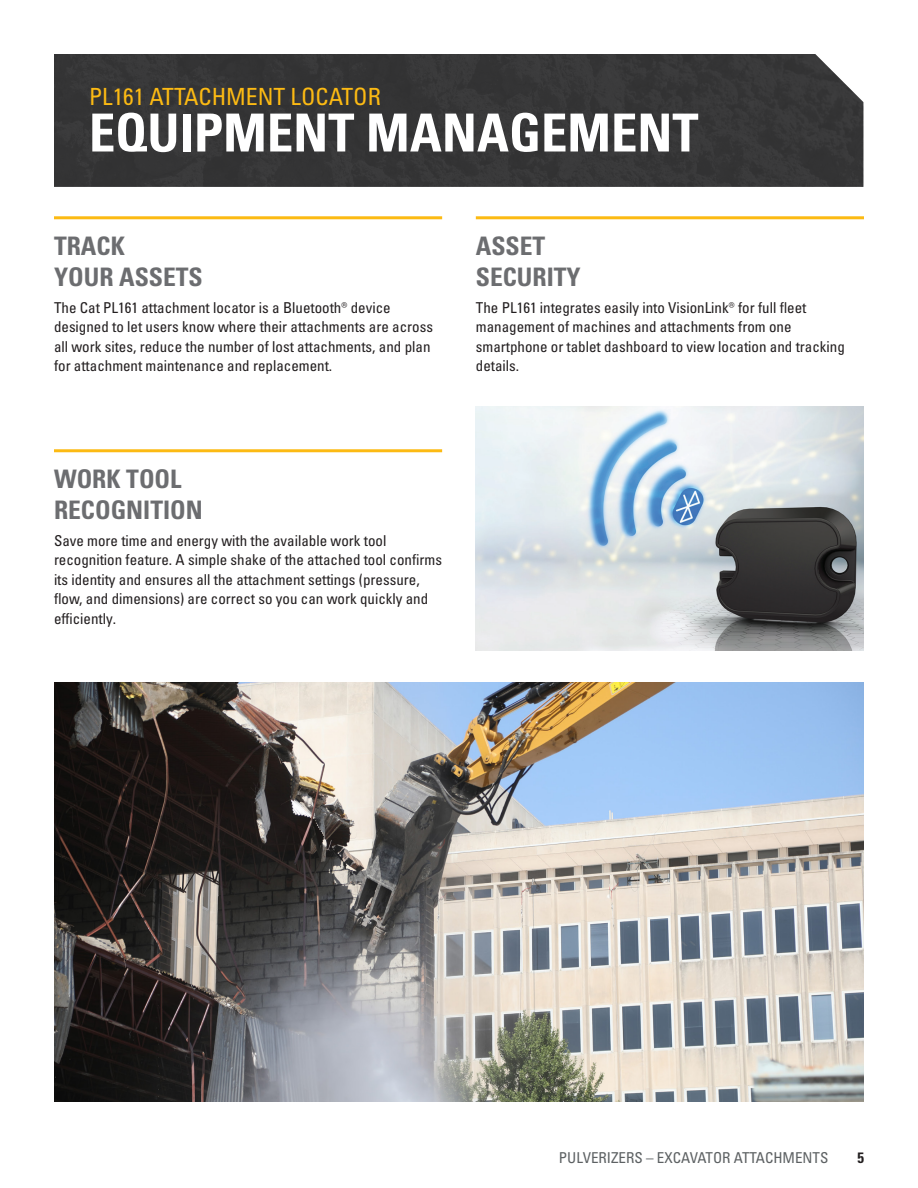
<style>
.page{position:relative;width:918px;height:1188px;background:#fff}
.page>*{position:absolute;margin:0;border:0;box-sizing:border-box;transform-origin:0 0}
.Headline_large_white{font:52.5px "Univers LTCYR 67 Bold Cond";color:#fff}
.Benefit_subhead_gray{font:25.5px "Univers LTCYR 67 Bold Cond";color:#6c6d70}
.Subhead_small_yellow{font:condensed 23.7px "Univers LTCYR 57";color:#fcba13}
.Body_copy{font:condensed 15px/19.5px "Univers LTCYR 57";color:#231f20}
.t1{font:condensed 15px "Univers LTCYR 57";color:#5d6163}
.t2{font:15px "Univers LTCYR 67 Bold Cond";color:#231f20}
</style>
<div class="page">
<div style="left:54px;top:54px;width:809px;height:133px;background:#353536"></div>
<hr style="left:54px;top:216px;width:388px;height:3px;background:#fcba13">
<hr style="left:476px;top:216px;width:388px;height:3px;background:#fcba13">
<hr style="left:54px;top:449px;width:388px;height:3px;background:#fcba13">
<img style="left:54px;top:682px;width:809px;height:420px">
<img style="left:476px;top:406px;width:388px;height:244px">
<p class="Subhead_small_yellow" style="left:89px;top:82px;width:293px">PL161 ATTACHMENT LOCATOR</p>
<p class="Headline_large_white" style="left:89px;top:101px;width:611px">EQUIPMENT MANAGEMENT</p>
<p class="Benefit_subhead_gray" style="left:54px;top:230px;width:72px">TRACK</p>
<p class="Benefit_subhead_gray" style="left:54px;top:261px;width:150px">YOUR ASSETS</p>
<p class="Body_copy" style="left:54px;top:298px;width:381px">The Cat PL161 attachment locator is a Bluetooth® device designed to let users know where their attachments are across all work sites, reduce the number of lost attachments, and plan for attachment maintenance and replacement.</p>
<p class="Benefit_subhead_gray" style="left:476px;top:230px;width:71px">ASSET</p>
<p class="Benefit_subhead_gray" style="left:476px;top:261px;width:106px">SECURITY</p>
<p class="Body_copy" style="left:476px;top:298px;width:371px">The PL161 integrates easily into VisionLink® for full fleet management of machines and attachments from one smartphone or tablet dashboard to view location and tracking details.</p>
<p class="Benefit_subhead_gray" style="left:54px;top:463px;width:129px">WORK TOOL</p>
<p class="Benefit_subhead_gray" style="left:54px;top:494px;width:150px">RECOGNITION</p>
<p class="Body_copy" style="left:54px;top:530px;width:390px">Save more time and energy with the available work tool recognition feature. A simple shake of the attached tool confirms its identity and ensures all the attachment settings (pressure, flow, and dimensions) are correct so you can work quickly and efficiently.</p>
<p class="t1" style="left:559px;top:1148px;width:271px">PULVERIZERS – EXCAVATOR ATTACHMENTS</p>
<p class="t2" style="left:857px;top:1148px;width:8px">5</p>
</div>
